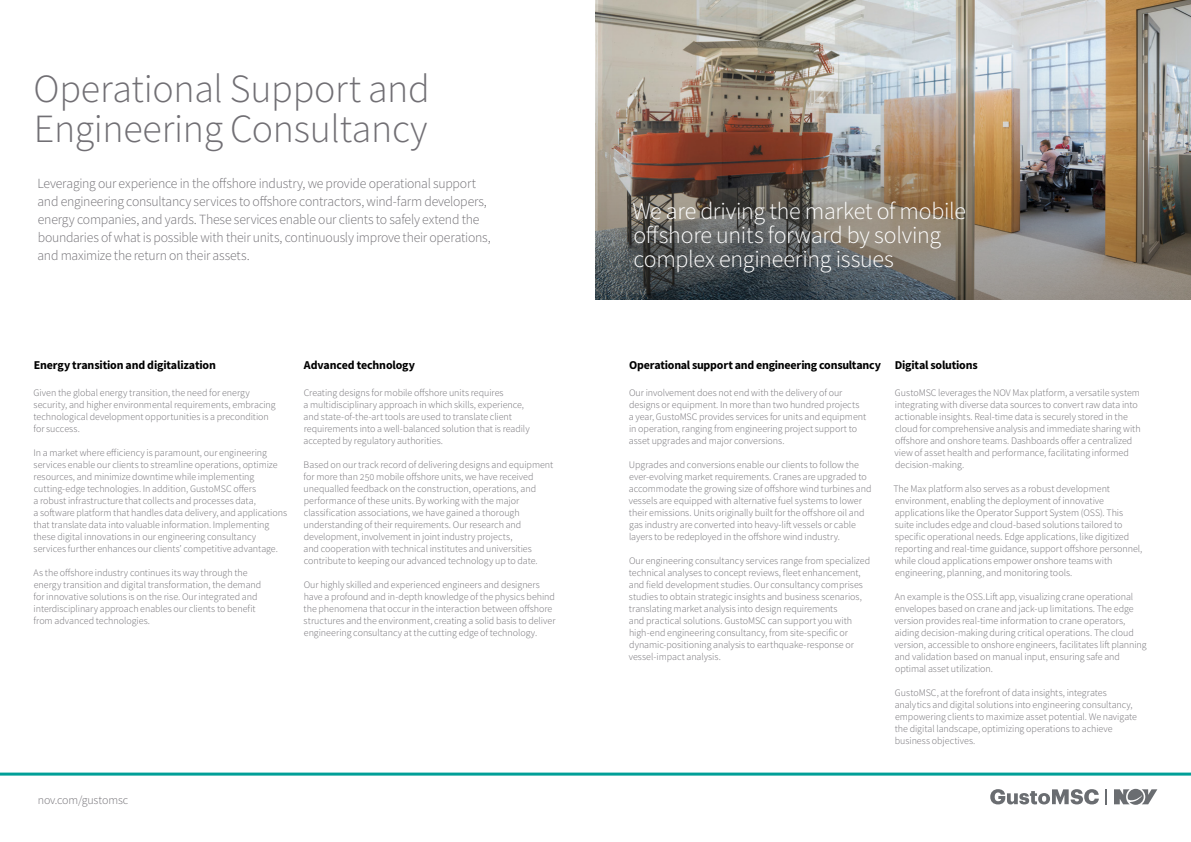
<style>
.page{position:relative;width:1191px;height:842px;background:#fff}
.page>*{position:absolute;margin:0;border:0;box-sizing:border-box;transform-origin:0 0}
.t1{font:40px/40px "Source Sans Variable";letter-spacing:-.01em;color:#716f74}
.t2{font:24px/24px "Source Sans Variable";letter-spacing:-.01em;color:#fff}
.t3{font:14px/18px "Source Sans Variable";letter-spacing:-.015em;color:#716f74}
.t4{font:12px "Source Sans Variable";letter-spacing:-.015em;color:#000}
.t5{font:12px "Source Sans Variable";letter-spacing:-.01em;color:#716f74}
.t6{font:10px/12px "Source Sans Variable";letter-spacing:-.005em;color:#716f74}
</style>
<div class="page">
<img style="left:595px;top:0;width:596px;height:60px">
<img style="left:595px;top:60px;width:596px;height:240px">
<hr style="left:0;top:773px;width:1191px;height:3px;background:#009f98">
<svg style="left:1105px;top:789px;width:2px;height:15px"></svg>
<svg style="left:1114px;top:789px;width:43px;height:16px"></svg>
<svg style="left:990px;top:789px;width:108px;height:15px"></svg>
<h1 class="t1" style="left:34px;top:69px;width:398px">Operational Support and<br>Engineering Consultancy</h1>
<p class="t3" style="left:37px;top:175px;width:455px">Leveraging our experience in the offshore industry, we provide operational support and engineering consultancy services to offshore contractors, wind-farm developers, energy companies, and yards. These services enable our clients to safely extend the boundaries of what is possible with their units, continuously improve their operations, and maximize the return on their assets.</p>
<p class="t4" style="left:34px;top:358px;width:184px">Energy transition and digitalization</p>
<p class="t6" style="left:33px;top:387px;width:244px">Given the global energy transition, the need for energy security, and higher environmental requirements, embracing technological development opportunities is a precondition for success.</p>
<p class="t6" style="left:33px;top:447px;width:255px">In a market where efficiency is paramount, our engineering services enable our clients to streamline operations, optimize resources, and minimize downtime while implementing cutting-edge technologies. In addition, GustoMSC offers<br>a robust infrastructure that collects and processes data,<br>a software platform that handles data delivery, and applications that translate data into valuable information. Implementing these digital innovations in our engineering consultancy services further enhances our clients’ competitive advantage.</p>
<p class="t6" style="left:34px;top:567px;width:229px">As the offshore industry continues its way through the energy transition and digital transformation, the demand for innovative solutions is on the rise. Our integrated and interdisciplinary approach enables our clients to benefit from advanced technologies.</p>
<p class="t4" style="left:304px;top:358px;width:112px">Advanced technology</p>
<p class="t6" style="left:303px;top:387px;width:228px">Creating designs for mobile offshore units requires<br>a multidisciplinary approach in which skills, experience, and state-of-the-art tools are used to translate client requirements into a well-balanced solution that is readily accepted by regulatory authorities.</p>
<p class="t6" style="left:303px;top:459px;width:251px">Based on our track record of delivering designs and equipment for more than 250 mobile offshore units, we have received unequalled feedback on the construction, operations, and performance of these units. By working with the major classification associations, we have gained a thorough understanding of their requirements. Our research and development, involvement in joint industry projects,<br>and cooperation with technical institutes and universities contribute to keeping our advanced technology up to date.</p>
<p class="t6" style="left:303px;top:579px;width:253px">Our highly skilled and experienced engineers and designers have a profound and in-depth knowledge of the physics behind the phenomena that occur in the interaction between offshore structures and the environment, creating a solid basis to deliver engineering consultancy at the cutting edge of technology.</p>
<p class="t5" style="left:38px;top:793px;width:92px">nov.com/gustomsc</p>
<h2 class="t2" style="left:632px;top:199px;width:335px">We are driving the market of mobile offshore units forward by solving complex engineering issues</h2>
<p class="t4" style="left:629px;top:358px;width:253px">Operational support and engineering consultancy</p>
<p class="t6" style="left:629px;top:387px;width:239px">Our involvement does not end with the delivery of our designs or equipment. In more than two hundred projects a year, GustoMSC provides services for units and equipment in operation, ranging from engineering project support to asset upgrades and major conversions.</p>
<p class="t6" style="left:628px;top:459px;width:244px">Upgrades and conversions enable our clients to follow the ever-evolving market requirements. Cranes are upgraded to accommodate the growing size of offshore wind turbines and vessels are equipped with alternative fuel systems to lower their emissions. Units originally built for the offshore oil and gas industry are converted into heavy-lift vessels or cable layers to be redeployed in the offshore wind industry.</p>
<p class="t6" style="left:628px;top:555px;width:243px">Our engineering consultancy services range from specialized technical analyses to concept reviews, fleet enhancement, and field development studies. Our consultancy comprises studies to obtain strategic insights and business scenarios, translating market analysis into design requirements<br>and practical solutions. GustoMSC can support you with high-end engineering consultancy, from site-specific or dynamic-positioning analysis to earthquake-response or vessel-impact analysis.</p>
<p class="t4" style="left:894px;top:358px;width:84px">Digital solutions</p>
<p class="t6" style="left:894px;top:387px;width:248px">GustoMSC leverages the NOV Max platform, a versatile system integrating with diverse data sources to convert raw data into actionable insights. Real-time data is securely stored in the cloud for comprehensive analysis and immediate sharing with offshore and onshore teams. Dashboards offer a centralized view of asset health and performance, facilitating informed decision-making.</p>
<p class="t6" style="left:893px;top:483px;width:250px">The Max platform also serves as a robust development environment, enabling the deployment of innovative applications like the Operator Support System (OSS). This suite includes edge and cloud-based solutions tailored to specific operational needs. Edge applications, like digitized reporting and real-time guidance, support offshore personnel, while cloud applications empower onshore teams with engineering, planning, and monitoring tools.</p>
<p class="t6" style="left:894px;top:591px;width:253px">An example is the OSS.Lift app, visualizing crane operational envelopes based on crane and jack-up limitations. The edge version provides real-time information to crane operators, aiding decision-making during critical operations. The cloud version, accessible to onshore engineers, facilitates lift planning and validation based on manual input, ensuring safe and optimal asset utilization.</p>
<p class="t6" style="left:894px;top:687px;width:244px">GustoMSC, at the forefront of data insights, integrates analytics and digital solutions into engineering consultancy, empowering clients to maximize asset potential. We navigate the digital landscape, optimizing operations to achieve business objectives.</p>
</div>
